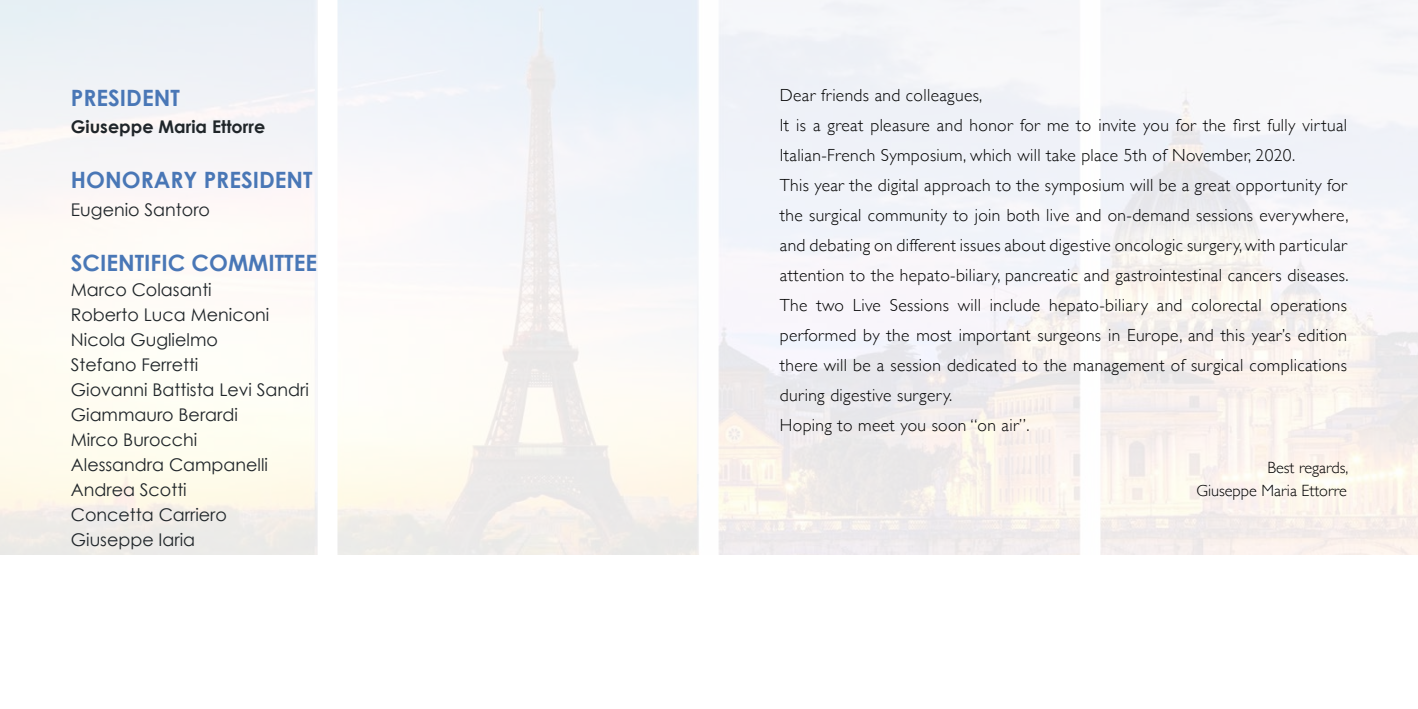
<style>
.page{position:relative;width:1418px;height:709px;background:#fff}
.page>*{position:absolute;margin:0;border:0;box-sizing:border-box;transform-origin:0 0}
.t1{font:700 22.5px "Century Gothic";color:#4977b6}
.t2{font:300 17.5px/30px "Gill Sans";letter-spacing:.02em;color:#000}
.t3{font:17.5px/25px "Century Gothic";color:#1f2529}
.t4{font:700 17.5px "Century Gothic";color:#1f2529}
.t5{font:300 16.25px/23.8px "Gill Sans";color:#000;text-align:right}
</style>
<div class="page">
<p class="t1" style="left:71px;top:83px;width:110px">PRESIDENT</p>
<p class="t4" style="left:71px;top:116px;width:196px">Giuseppe Maria Ettorre</p>
<p class="t1" style="left:71px;top:166px;width:243px">HONORARY PRESIDENT</p>
<p class="t3" style="left:71px;top:196px;width:141px">Eugenio Santoro</p>
<p class="t1" style="left:71px;top:248px;width:248px">SCIENTIFIC COMMITTEE</p>
<p class="t3" style="left:71px;top:276px;width:240px">Marco Colasanti<br>Roberto Luca Meniconi<br>Nicola Guglielmo<br>Stefano Ferretti<br>Giovanni Battista Levi Sandri<br>Giammauro Berardi<br>Mirco Burocchi<br>Alessandra Campanelli<br>Andrea Scotti<br>Concetta Carriero<br>Giuseppe Iaria</p>
<p class="t2" style="left:780px;top:79px;width:570px">Dear friends and colleagues,<br>It is a great pleasure and honor for me to invite you for the first fully virtual Italian-French Symposium, which will take place 5th of November, 2020.<br>This year the digital approach to the symposium will be a great opportunity for the surgical community to join both live and on-demand sessions everywhere, and debating on different issues about digestive oncologic surgery, with particular attention to the hepato-biliary, pancreatic and gastrointestinal cancers diseases.<br>The two Live Sessions will include hepato-biliary and colorectal operations performed by the most important surgeons in Europe, and this year’s edition there will be a session dedicated to the management of surgical complications during digestive surgery.<br>Hoping to meet you soon “on air”.</p>
<p class="t5" style="left:1196px;top:454px;width:153px">Best regards,<br>Giuseppe Maria Ettorre</p>
</div>
